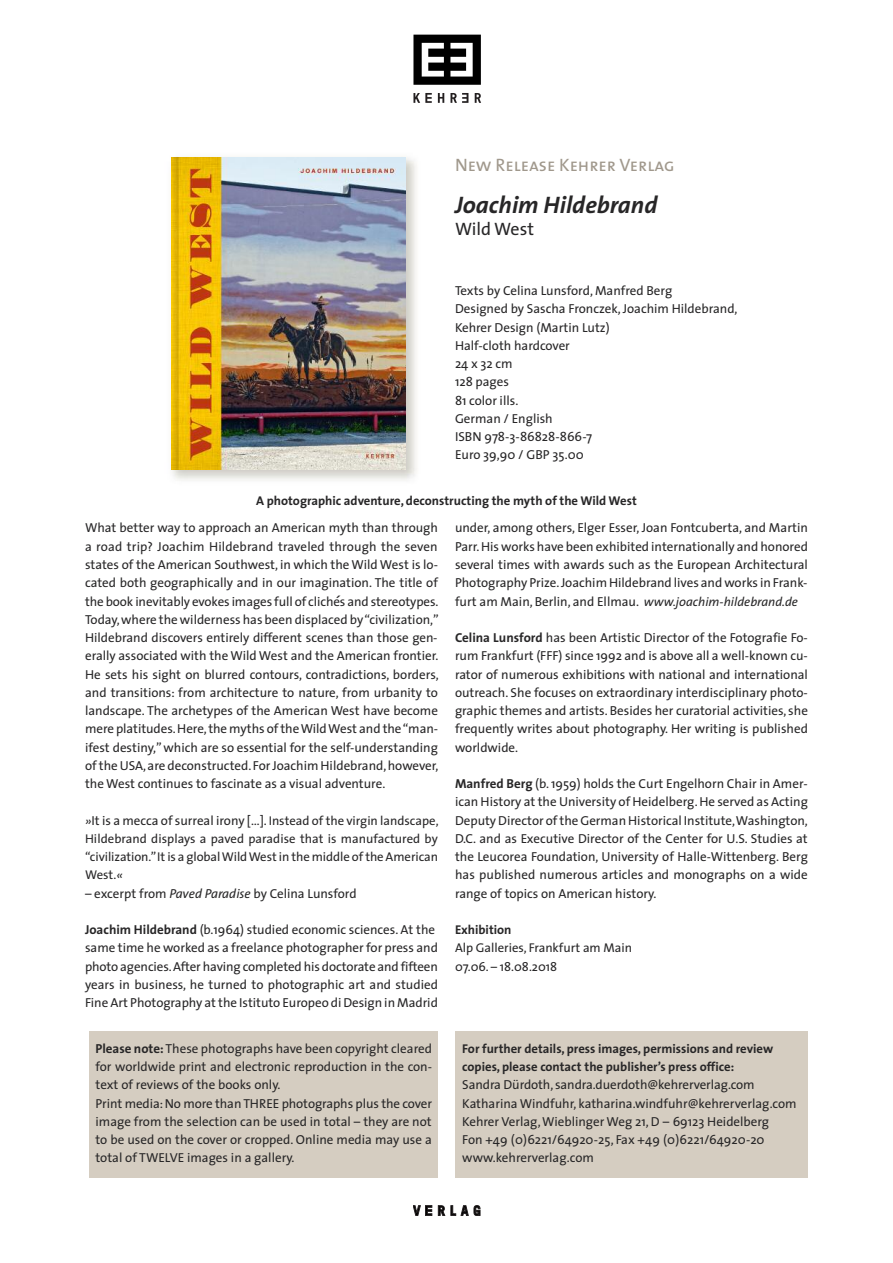
<style>
.page{position:relative;width:893px;height:1263px;background:#fff}
.page>*{position:absolute;margin:0;border:0;box-sizing:border-box;transform-origin:0 0}
.t1{font:italic 700 24px "The Sans";color:#272627}
.t2{font:18px "The Sans Caps";color:#a0988c}
.t3{font:18px "The Sans";color:#272627}
.t4{font:13.05px/18.3px "The Sans";color:#272627}
.t5{font:700 12.75px/18.3px "The Sans";color:#272627}
.t6{font:12.75px/18.3px "The Sans";letter-spacing:-.005em;color:#272627;text-align:justify}
.s1{font-family:"Menlo";font-weight:700;font-style:italic}
.s2{font-style:italic}
.s3{font-size:12.75px}
.s4{font-style:italic;font-size:13.05px}
.s5{font-weight:700}
.s6{font-style:italic;font-size:12.75px}
</style>
<div class="page">
<svg style="left:475px;top:93px;width:6px;height:10px"></svg>
<svg style="left:413px;top:93px;width:19px;height:10px"></svg>
<svg style="left:438px;top:93px;width:6px;height:10px"></svg>
<svg style="left:450px;top:93px;width:18px;height:10px"></svg>
<svg style="left:413px;top:35px;width:68px;height:50px"></svg>
<svg style="left:438px;top:1205px;width:7px;height:11px"></svg>
<svg style="left:451px;top:1205px;width:29px;height:11px"></svg>
<svg style="left:413px;top:1205px;width:19px;height:11px"></svg>
<div style="left:455px;top:1032px;width:353px;height:146px;background:#d5cdc1"></div>
<img style="left:171px;top:157px;width:246px;height:324px">
<img style="left:171px;top:157px;width:234px;height:312px">
<div style="left:89px;top:1032px;width:349px;height:146px;background:#d5cdc1"></div>
<h2 class="t2" style="left:455px;top:159px;width:221px">New Release Kehrer Verlag</h2>
<h1 class="t1" style="left:455px;top:195px;width:204px">Joachim Hildebrand</h1>
<h2 class="t3" style="left:455px;top:222px;width:81px">Wild West</h2>
<p class="t4" style="left:455px;top:283px;width:284px">Texts by Celina Lunsford, Manfred Berg<br>Designed by Sascha Fronczek, Joachim Hildebrand,<br>Kehrer Design (Martin Lutz)<br>Half-cloth hardcover<br>24 x 32 cm<br>128 pages<br>81 color ills.<br>German / English<br>ISBN 978-3-86828-866-7<br>Euro 39,90 / GBP 35.00</p>
<p class="t5" style="left:256px;top:493px;width:382px">A photographic adventure, deconstructing the myth of the Wild West</p>
<p class="t4" style="left:85px;top:520px;width:355px;text-align:justify">What better way to approach an American myth than through a road trip? Joachim Hildebrand traveled through the seven states of the American Southwest, in which the Wild West is lo&shy;cated both geographically and in our imagination. The title of the book inevitably evokes images full of cliche<span class="s1">́</span>s and stereotypes.<br>Today, where the wilderness has been displaced by “civilization,” Hildebrand discovers entirely different scenes than those gen&shy;erally associated with the Wild West and the American frontier.<br>He sets his sight on blurred contours, contradictions, borders, and transitions: from architecture to nature, from urbanity to landscape. The archetypes of the American West have become mere platitudes. Here, the myths of the Wild West and the “man&shy;ifest destiny,” which are so essential for the self-understanding of the USA, are deconstructed. For Joachim Hildebrand, however, the West continues to fascinate as a visual adventure.</p>
<p class="t4" style="left:85px;top:812px;width:355px"><span class="s2">»</span>It is a mecca of surreal irony […]. <span class="s3">Instead of the virgin landscape,</span></p>
<p class="t6" style="left:85px;top:831px;width:355px">Hildebrand displays a paved paradise that is manufactured by “civilization.” It is a global Wild West in the middle of the American West.<span class="s4">«</span></p>
<p class="t4" style="left:85px;top:885px;width:273px">– excerpt from <span class="s2">Paved Paradise</span> by Celina Lunsford</p>
<p class="t4" style="left:85px;top:922px;width:355px"><span class="s5">Joachim Hildebrand</span> (b.1964) studied economic sciences. At the same time he worked as a freelance photographer for press and photo agencies. After having completed his doctorate and fifteen years in business, he turned to photographic art and studied Fine Art Photography at the Istituto Europeo di Design in Madrid</p>
<p class="t4" style="left:95px;top:1040px;width:338px"><span class="s5">Please note:</span> These photographs have been copyright cleared for worldwide print and electronic reproduction in the con&shy;text of reviews of the books only.<br>Print media: No more than THREE photographs plus the cover image from the selection can be used in total – they are not to be used on the cover or cropped. Online media may use a total of TWELVE images in a gallery.</p>
<p class="t4" style="left:455px;top:520px;width:354px;text-align:justify">under, among others, Elger Esser, Joan Fontcuberta, and Martin Parr. His works have been exhibited internationally and honored several times with awards such as the European Architectural Photography Prize. Joachim Hildebrand lives and works in Frank&shy;furt am Main, Berlin, and Ellmau. <span class="s6">www.joachim-hildebrand.de</span></p>
<p class="t4" style="left:455px;top:630px;width:354px;text-align:justify"><span class="s5">Celina Lunsford</span> has been Artistic Director of the Fotografie Fo&shy;rum Frankfurt (FFF) since 1992 and is above all a well-known cu&shy;rator of numerous exhibitions with national and international outreach. She focuses on extraordinary interdisciplinary photo&shy;graphic themes and artists. Besides her curatorial activities, she frequently writes about photography. Her writing is published worldwide.</p>
<p class="t4" style="left:455px;top:776px;width:354px;text-align:justify"><span class="s5">Manfred Berg</span> (b. 1959) holds the Curt Engelhorn Chair in Amer&shy;ican History at the University of Heidelberg. He served as Acting Deputy Director of the German Historical Institute, Washington, D.C. and as Executive Director of the Center for U.S. Studies at the Leucorea Foundation, University of Halle-Wittenberg. Berg has published numerous articles and monographs on a wide range of topics on American history.</p>
<p class="t5" style="left:455px;top:922px;width:58px">Exhibition</p>
<p class="t6" style="left:455px;top:940px;width:179px">Alp Galleries, Frankfurt am Main<br>07.06. – 18.08.2018</p>
<p class="t5" style="left:462px;top:1040px;width:312px">For further details, press images, permissions and review copies, please contact the publisher’s press office:</p>
<p class="t4" style="left:462px;top:1077px;width:336px">Sandra Dürdoth, sandra.duerdoth@kehrerverlag.com Katharina Windfuhr, katharina.windfuhr@kehrerverlag.com Kehrer Verlag, Wieblinger Weg 21, D – 69123 Heidelberg<br>Fon +49 (0)6221/64920-25, Fax +49 (0)6221/64920-20 www.kehrerverlag.com</p>
</div>
